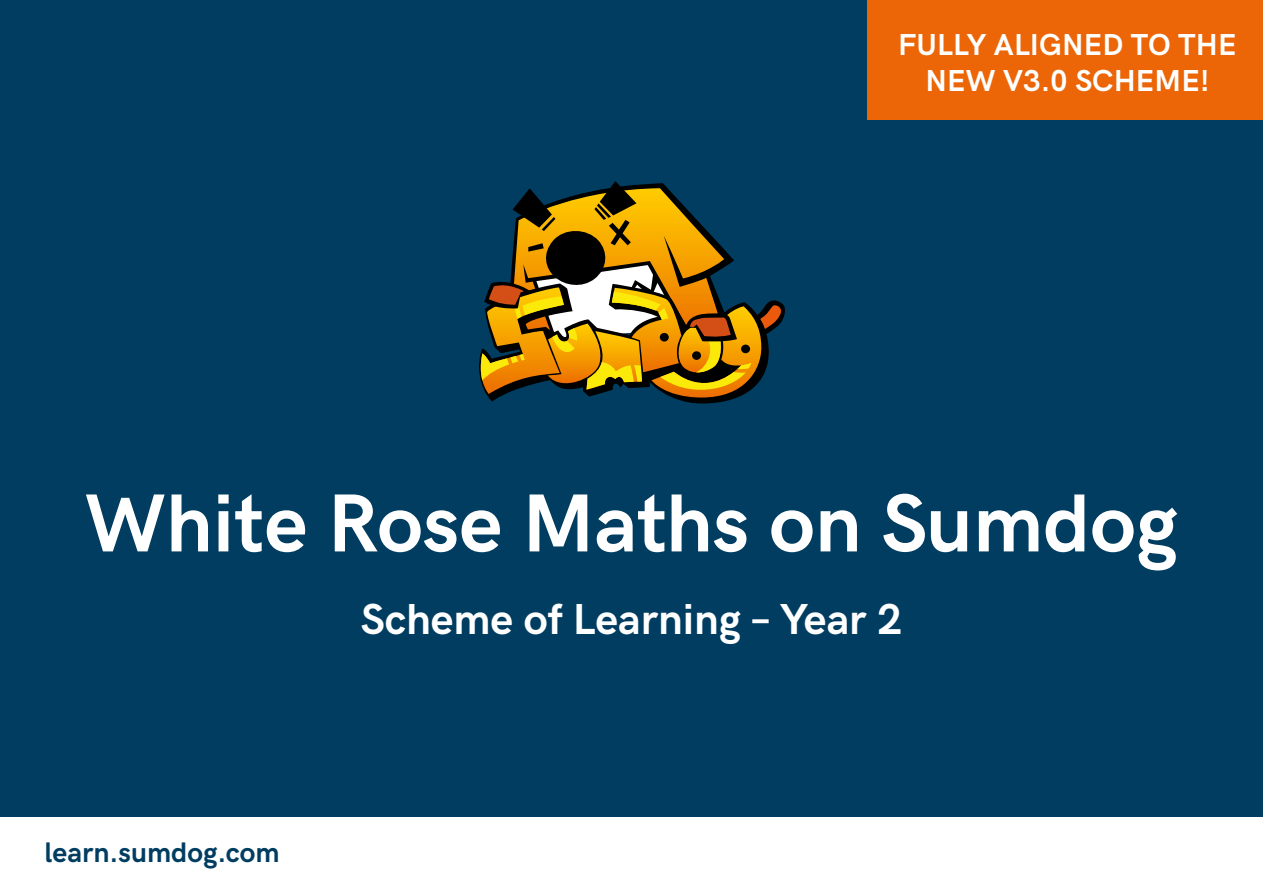
<style>
.page{position:relative;width:1263px;height:893px;background:#fff}
.page>*{position:absolute;margin:0;border:0;box-sizing:border-box;transform-origin:0 0}
.t1{font:700 82.5px "HK Grotesk";color:#fff}
.t2{font:700 43.5px "HK Grotesk";color:#fff}
.t3{font:700 30.45px/35.4px "HK Grotesk";letter-spacing:.005em;color:#fff;text-align:center}
.t4{font:700 28.35px "HK Grotesk";color:#003d61}
</style>
<div class="page">
<div style="left:0;top:0;width:1263px;height:816px;background:#003d61"></div>
<svg style="left:479px;top:181px;width:306px;height:222px"></svg>
<div style="left:867px;top:0;width:396px;height:119px;background:#ec6608"></div>
<p class="t3" style="left:898px;top:25px;width:340px">FULLY ALIGNED TO THE<br>NEW V3.0 SCHEME!</p>
<h1 class="t1" style="left:85px;top:461px;width:1095px">White Rose Maths on Sumdog</h1>
<h2 class="t2" style="left:361px;top:586px;width:543px">Scheme of Learning – Year 2</h2>
<p class="t4" style="left:45px;top:831px;width:236px">learn.sumdog.com</p>
</div>
